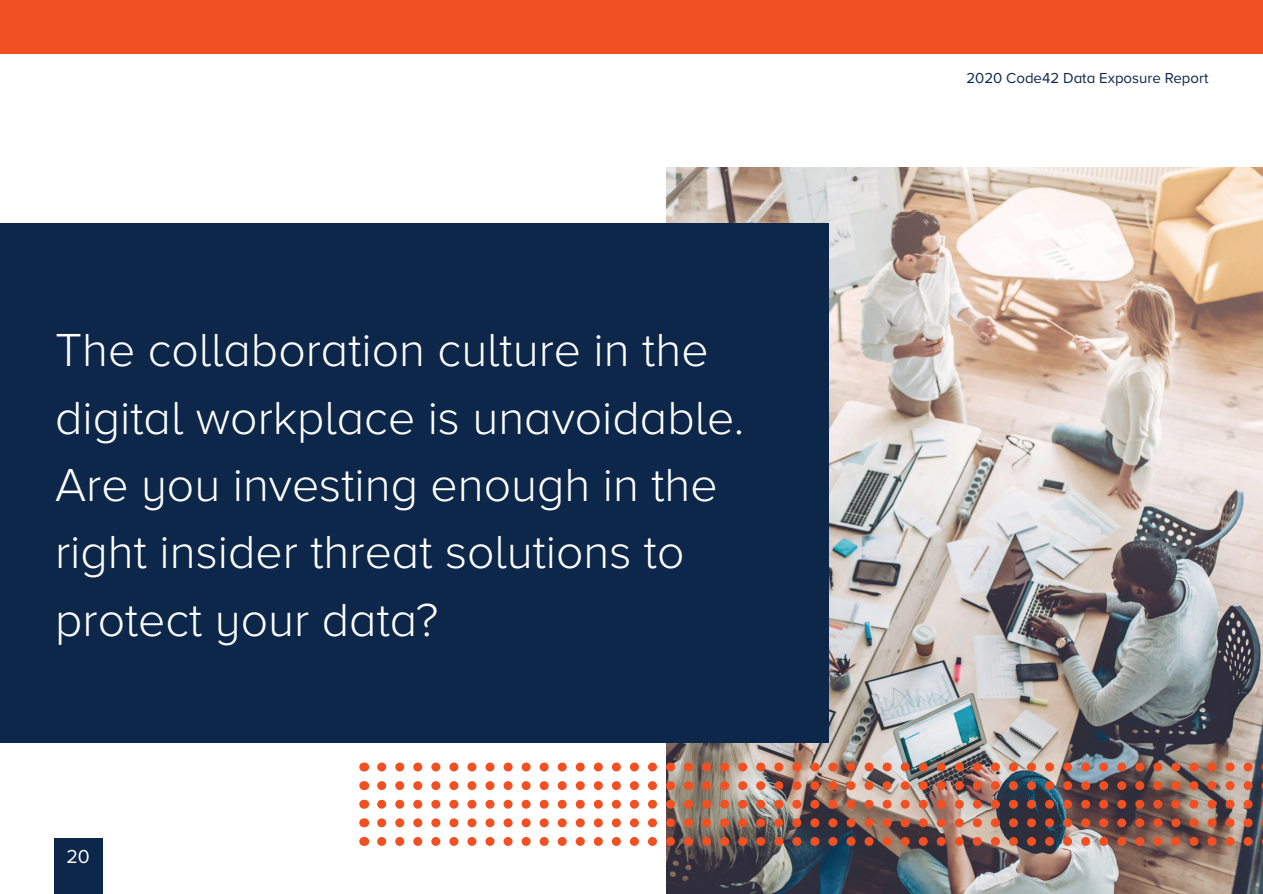
<style>
.page{position:relative;width:1263px;height:894px;background:#fff}
.page>*{position:absolute;margin:0;border:0;box-sizing:border-box;transform-origin:0 0}
.t1{font:300 48px/67.2px "Proxima Nova A";color:#fff}
.t2{font:19.5px "Proxima Nova A";color:#fff}
.t3{font:15px "Proxima Nova A";color:#0c274a}
</style>
<div class="page">
<img style="left:666px;top:167px;width:597px;height:726px">
<div style="left:0;top:224px;width:828px;height:518px;background:#0c274a"></div>
<img style="left:381px;top:780px;width:882px;height:9px">
<img style="left:381px;top:818px;width:882px;height:9px">
<img style="left:381px;top:799px;width:882px;height:9px">
<img style="left:381px;top:762px;width:882px;height:9px">
<img style="left:381px;top:836px;width:882px;height:9px">
<div style="left:54px;top:838px;width:48px;height:55px;background:#0c274a"></div>
<div style="left:0;top:0;width:1263px;height:54px;background:#f15122"></div>
<p class="t1" style="left:55px;top:314px;width:690px">The collaboration culture in the digital workplace is unavoidable.<br>Are you investing enough in the right insider threat solutions to protect your data?</p>
<p class="t2" style="left:66px;top:841px;width:25px">20</p>
<p class="t3" style="left:966px;top:66px;width:243px">2020 Code42 Data Exposure Report</p>
</div>
